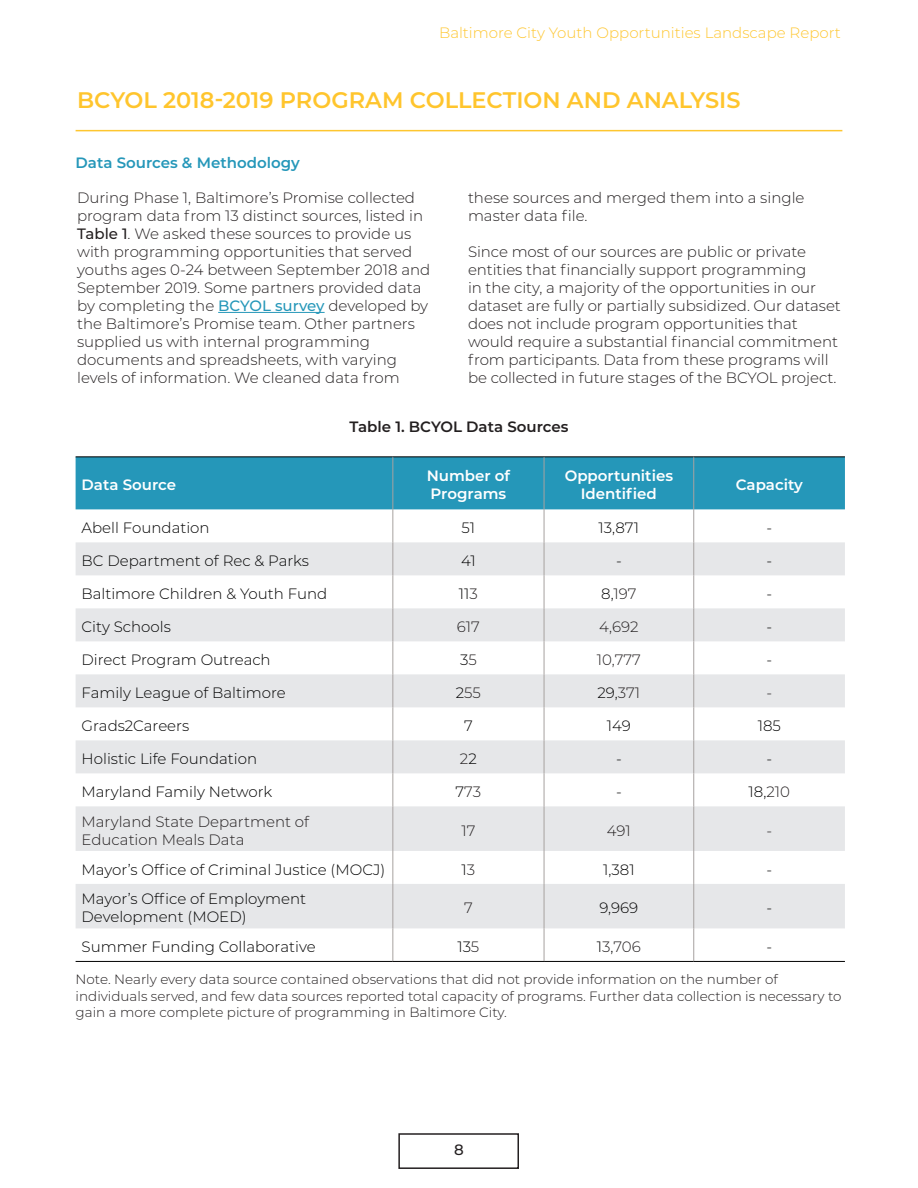
<style>
.page{position:relative;width:918px;height:1188px;background:#fff}
.page>*{position:absolute;margin:0;border:0;box-sizing:border-box;transform-origin:0 0}
.t1{font:600 22.5px "Montserrat";color:#ffc52d}
.t2{font:300 15px/18px "Montserrat";color:#231f20}
.t3{font:300 15px/18px "Montserrat";color:#000}
.t4{font:600 15px/18px "Montserrat";color:#fff}
.t5{font:300 15px "Montserrat";color:#fec630}
.t6{font:600 15px "Montserrat";color:#231f20}
.t7{font:600 15px "Montserrat";color:#2597b9}
.t8{font:500 15px "Montserrat";color:#231f20}
.t9{font:300 13.5px/16.2px "Montserrat";color:#231f20}
.s1{font-weight:500}
.s2{font-weight:500;color:#2597b9}
.s3{color:#231f20}
.s4{color:#000}
</style>
<div class="page">
<div style="left:398px;top:1133px;width:121px;height:36px;border:2px solid #231f20"></div>
<hr style="left:218px;top:312px;width:107px;height:1px;background:#2597b9">
<hr style="left:76px;top:130px;width:766px;height:1px;background:#fec630">
<div style="left:76px;top:457px;width:769px;height:52px;background:#2597b9"></div>
<svg style="left:76px;top:542px;width:769px;height:386px;fill:#e6e7e9"></svg>
<hr style="left:76px;top:456px;width:317px;height:1px;background:#000">
<hr style="left:393px;top:456px;width:151px;height:1px;background:#000">
<hr style="left:544px;top:456px;width:150px;height:1px;background:#000">
<hr style="left:694px;top:456px;width:151px;height:1px;background:#000">
<hr style="left:76px;top:961px;width:317px;height:1px;background:#000">
<hr style="left:393px;top:961px;width:151px;height:1px;background:#000">
<hr style="left:544px;top:961px;width:150px;height:1px;background:#000">
<hr style="left:694px;top:961px;width:151px;height:1px;background:#000">
<hr style="left:393px;top:457px;width:1px;height:52px;background:#a7a2a0">
<hr style="left:544px;top:457px;width:1px;height:52px;background:#a7a2a0">
<hr style="left:693px;top:457px;width:1px;height:52px;background:#a7a2a0">
<hr style="left:393px;top:509px;width:1px;height:33px;background:#a7a2a0">
<hr style="left:544px;top:509px;width:1px;height:33px;background:#a7a2a0">
<hr style="left:693px;top:509px;width:1px;height:33px;background:#a7a2a0">
<hr style="left:393px;top:542px;width:1px;height:33px;background:#a7a2a0">
<hr style="left:544px;top:542px;width:1px;height:33px;background:#a7a2a0">
<hr style="left:693px;top:542px;width:1px;height:33px;background:#a7a2a0">
<hr style="left:393px;top:575px;width:1px;height:33px;background:#a7a2a0">
<hr style="left:544px;top:575px;width:1px;height:33px;background:#a7a2a0">
<hr style="left:693px;top:575px;width:1px;height:33px;background:#a7a2a0">
<hr style="left:393px;top:608px;width:1px;height:33px;background:#a7a2a0">
<hr style="left:544px;top:608px;width:1px;height:33px;background:#a7a2a0">
<hr style="left:693px;top:608px;width:1px;height:33px;background:#a7a2a0">
<hr style="left:393px;top:641px;width:1px;height:33px;background:#a7a2a0">
<hr style="left:544px;top:641px;width:1px;height:33px;background:#a7a2a0">
<hr style="left:693px;top:641px;width:1px;height:33px;background:#a7a2a0">
<hr style="left:393px;top:674px;width:1px;height:33px;background:#a7a2a0">
<hr style="left:544px;top:674px;width:1px;height:33px;background:#a7a2a0">
<hr style="left:693px;top:674px;width:1px;height:33px;background:#a7a2a0">
<hr style="left:393px;top:707px;width:1px;height:33px;background:#a7a2a0">
<hr style="left:544px;top:707px;width:1px;height:33px;background:#a7a2a0">
<hr style="left:693px;top:707px;width:1px;height:33px;background:#a7a2a0">
<hr style="left:393px;top:740px;width:1px;height:33px;background:#a7a2a0">
<hr style="left:544px;top:740px;width:1px;height:33px;background:#a7a2a0">
<hr style="left:693px;top:740px;width:1px;height:33px;background:#a7a2a0">
<hr style="left:393px;top:773px;width:1px;height:33px;background:#a7a2a0">
<hr style="left:544px;top:773px;width:1px;height:33px;background:#a7a2a0">
<hr style="left:693px;top:773px;width:1px;height:33px;background:#a7a2a0">
<hr style="left:393px;top:806px;width:1px;height:45px;background:#a7a2a0">
<hr style="left:544px;top:806px;width:1px;height:45px;background:#a7a2a0">
<hr style="left:693px;top:806px;width:1px;height:45px;background:#a7a2a0">
<hr style="left:393px;top:851px;width:1px;height:33px;background:#a7a2a0">
<hr style="left:544px;top:851px;width:1px;height:33px;background:#a7a2a0">
<hr style="left:693px;top:851px;width:1px;height:33px;background:#a7a2a0">
<hr style="left:393px;top:884px;width:1px;height:44px;background:#a7a2a0">
<hr style="left:544px;top:884px;width:1px;height:44px;background:#a7a2a0">
<hr style="left:693px;top:884px;width:1px;height:44px;background:#a7a2a0">
<hr style="left:393px;top:928px;width:1px;height:33px;background:#a7a2a0">
<hr style="left:544px;top:928px;width:1px;height:33px;background:#a7a2a0">
<hr style="left:693px;top:928px;width:1px;height:33px;background:#a7a2a0">
<p class="t5" style="left:439px;top:23px;width:403px">Baltimore City Youth Opportunities Landscape Report</p>
<h1 class="t1" style="left:77px;top:84px;width:665px">BCYOL 2018-2019 PROGRAM COLLECTION AND ANALYSIS</h1>
<p class="t7" style="left:76px;top:152px;width:226px">Data Sources &amp; Methodology</p>
<p class="t2" style="left:77px;top:188px;width:355px">During Phase 1, Baltimore’s Promise collected program data from 13 distinct sources, listed in <span class="s1">Table 1</span>. We asked these sources to provide us with programming opportunities that served youths ages 0-24 between September 2018 and September 2019. Some partners provided data by completing the <span class="s2">BCYOL survey</span> developed by the Baltimore’s Promise team. Other partners supplied us with internal programming documents and spreadsheets, with varying levels of information. We cleaned data from</p>
<p class="t2" style="left:468px;top:188px;width:338px">these sources and merged them into a single master data file.</p>
<p class="t2" style="left:468px;top:242px;width:374px">Since most of our sources are public or private entities that financially support programming<br>in the city, a majority of the opportunities in our dataset are fully or partially subsidized. Our dataset does not include program opportunities that would require a substantial financial commitment from participants. Data from these programs will be collected in future stages of the BCYOL project.</p>
<p class="t6" style="left:350px;top:416px;width:220px">Table 1. BCYOL Data Sources</p>
<p class="t4" style="left:82px;top:475px;width:96px">Data Source</p>
<p class="t4" style="left:427px;top:466px;width:85px">Number of<br>Programs</p>
<p class="t4" style="left:565px;top:466px;width:110px;text-align:center">Opportunities<br>Identified</p>
<p class="t4" style="left:736px;top:475px;width:69px">Capacity</p>
<p class="t3" style="left:82px;top:518px;width:130px">Abell Foundation</p>
<p class="t3" style="left:462px;top:518px;width:15px">51</p>
<p class="t3" style="left:599px;top:518px;width:42px">13,871</p>
<p class="t3" style="left:766px;top:518px;width:7px">-</p>
<p class="t3" style="left:82px;top:551px;width:229px">BC Department of Rec &amp; Parks</p>
<p class="t3" style="left:461px;top:551px;width:16px">41</p>
<p class="t3" style="left:616px;top:551px;width:7px">-</p>
<p class="t3" style="left:766px;top:551px;width:7px">-</p>
<p class="t3" style="left:82px;top:584px;width:247px">Baltimore Children &amp; Youth Fund</p>
<p class="t3" style="left:459px;top:584px;width:20px">11<span class="s3">3</span></p>
<p class="t2" style="left:601px;top:584px;width:37px"><span class="s4">8,</span>197</p>
<p class="t3" style="left:766px;top:584px;width:7px">-</p>
<p class="t3" style="left:82px;top:617px;width:91px">City Schools</p>
<p class="t2" style="left:457px;top:617px;width:25px">617</p>
<p class="t2" style="left:599px;top:617px;width:41px">4,692</p>
<p class="t3" style="left:766px;top:617px;width:7px">-</p>
<p class="t3" style="left:82px;top:650px;width:191px">Direct Program Outreach</p>
<p class="t3" style="left:460px;top:650px;width:18px">3<span class="s3">5</span></p>
<p class="t2" style="left:597px;top:650px;width:45px">10,777</p>
<p class="t3" style="left:766px;top:650px;width:7px">-</p>
<p class="t3" style="left:82px;top:683px;width:206px">Family League of Baltimore</p>
<p class="t2" style="left:456px;top:683px;width:27px"><span class="s4">2</span>55</p>
<p class="t3" style="left:597px;top:683px;width:44px">29,<span class="s3">371</span></p>
<p class="t2" style="left:766px;top:683px;width:7px">-</p>
<p class="t3" style="left:82px;top:716px;width:109px">Grads2Careers</p>
<p class="t3" style="left:464px;top:716px;width:10px">7</p>
<p class="t3" style="left:607px;top:716px;width:25px">149</p>
<p class="t3" style="left:758px;top:716px;width:25px">185</p>
<p class="t3" style="left:82px;top:749px;width:177px">Holistic Life Foundation</p>
<p class="t2" style="left:460px;top:749px;width:18px">2<span class="s4">2</span></p>
<p class="t3" style="left:616px;top:749px;width:7px">-</p>
<p class="t3" style="left:766px;top:749px;width:7px">-</p>
<p class="t3" style="left:82px;top:782px;width:192px">Maryland Family Network</p>
<p class="t2" style="left:456px;top:782px;width:27px"><span class="s4">7</span>73</p>
<p class="t3" style="left:616px;top:782px;width:7px">-</p>
<p class="t3" style="left:748px;top:782px;width:43px">18,<span class="s3">210</span></p>
<p class="t2" style="left:82px;top:812px;width:229px">Maryland State Department of<br>Education Meals Data</p>
<p class="t2" style="left:461px;top:821px;width:16px">17</p>
<p class="t2" style="left:607px;top:821px;width:25px">491</p>
<p class="t2" style="left:766px;top:821px;width:7px">-</p>
<p class="t3" style="left:82px;top:860px;width:305px">Mayor’s Office of Criminal Justice (MOCJ)</p>
<p class="t3" style="left:462px;top:860px;width:15px">1<span class="s3">3</span></p>
<p class="t3" style="left:603px;top:860px;width:33px">1,381</p>
<p class="t3" style="left:766px;top:860px;width:7px">-</p>
<p class="t3" style="left:82px;top:890px;width:226px">Mayor’s Office of Employment<br>Development (MOED)</p>
<p class="t2" style="left:464px;top:899px;width:10px">7</p>
<p class="t3" style="left:599px;top:899px;width:40px">9,969</p>
<p class="t3" style="left:766px;top:899px;width:7px">-</p>
<p class="t3" style="left:82px;top:937px;width:236px">Summer Funding Collaborative</p>
<p class="t3" style="left:457px;top:937px;width:23px">13<span class="s3">5</span></p>
<p class="t2" style="left:597px;top:937px;width:45px"><span class="s4">1</span>3<span class="s4">,</span>706</p>
<p class="t3" style="left:766px;top:937px;width:7px">-</p>
<p class="t9" style="left:76px;top:971px;width:768px">Note. Nearly every data source contained observations that did not provide information on the number of individuals served, and few data sources reported total capacity of programs. Further data collection is necessary to gain a more complete picture of programming in Baltimore City.</p>
<p class="t8" style="left:454px;top:1139px;width:11px">8</p>
</div>
